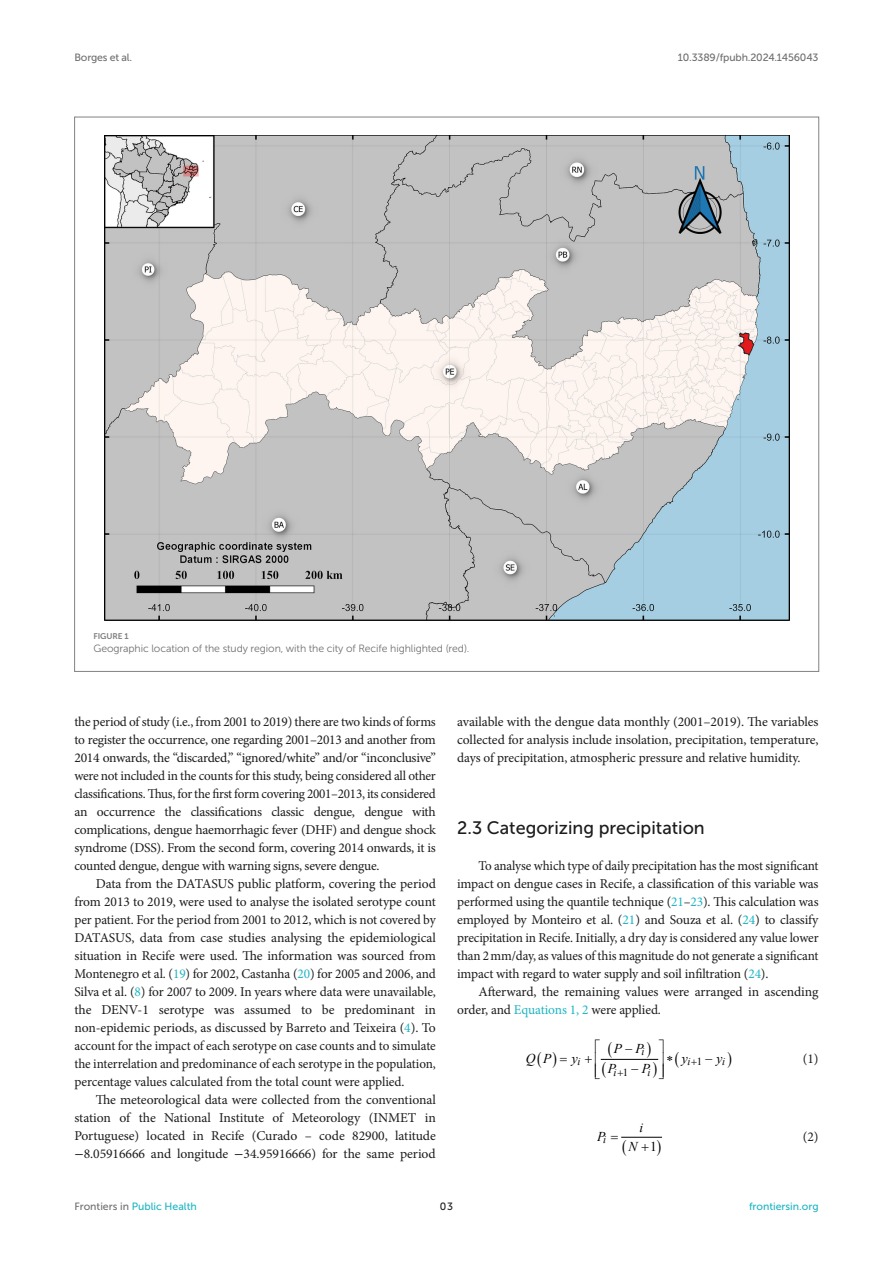
<style>
.page{position:relative;width:893px;height:1263px;background:#fff}
.page>*{position:absolute;margin:0;border:0;box-sizing:border-box;transform-origin:0 0}
.HEAD_2{font:18px "Museo Sans 500";color:#1b1c1b}
.TEXT{font:13.5px/18px "Minion Pro";letter-spacing:-.005em;color:#1b1c1b;text-align:justify}
.TEXT_FLUSH{font:13.5px/18px "Minion Pro";letter-spacing:-.02em;color:#1b1c1b;text-align:justify}
.spi-math-img{font:italic 13.5px "Times New Roman";color:#000}
.EQ{font:13.5px "Minion Pro";color:#1b1c1b}
.spi-math-img-2{font:13.5px "Times New Roman";color:#000}
.spi-math-img-3{font:italic 10.8px "Times New Roman";color:#000}
.spi-math-img-4{font:10.8px "Times New Roman";color:#000}
.FIG_LEG{font:10.5px "Museo Sans 300";letter-spacing:-.01em;color:#706f70}
.t1{font:10.5px "Museo Sans 500";color:#1db5c3}
.t2{font:10.5px "Museo Sans 500";letter-spacing:-.015em;color:#706f70}
.t3{font:10.5px "Museo Sans 500";color:#1b1c1b}
.FIG_HD{font:8.25px "Museo Sans 700";letter-spacing:-.01em;color:#7e7f7f}
.s1{color:#1db5c3}
.s2{font-family:"STIX General"}
.s3{color:#706f70}
</style>
<div class="page">
<hr style="left:601px;top:1059px;width:57px;height:1px;background:#000">
<hr style="left:622px;top:1137px;width:39px;height:1px;background:#000">
<img style="left:104px;top:136px;width:685px;height:484px">
<svg style="left:600px;top:1058px;width:32px;height:2px"></svg>
<svg style="left:647px;top:1058px;width:12px;height:2px"></svg>
<p class="t2" style="left:74px;top:51px;width:59px">Borges et al.</p>
<p class="t2" style="left:678px;top:51px;width:142px">10.3389/fpubh.2024.1456043</p>
<p class="FIG_HD" style="left:94px;top:631px;width:37px">FIGURE 1</p>
<p class="FIG_LEG" style="left:94px;top:643px;width:377px">Geographic location of the study region, with the city of Recife highlighted (red).</p>
<p class="TEXT_FLUSH" style="left:74px;top:713px;width:363px">the period of study (i.e., from 2001 to 2019) there are two kinds of forms to register the occurrence, one regarding 2001–2013 and another from 2014 onwards, the “discarded,” “ignored/white” and/or “inconclusive” were not included in the counts for this study, being considered all other classifications. Thus, for the first form covering 2001–2013, its considered an occurrence the classifications classic dengue, dengue with complications, dengue haemorrhagic fever (DHF) and dengue shock syndrome (DSS). From the second form, covering 2014 onwards, it is counted dengue, dengue with warning signs, severe dengue.</p>
<p class="TEXT" style="left:74px;top:875px;width:363px;text-indent:21px">Data from the DATASUS public platform, covering the period from 2013 to 2019, were used to analyse the isolated serotype count per patient. For the period from 2001 to 2012, which is not covered by DATASUS, data from case studies analysing the epidemiological situation in Recife were used. The information was sourced from Montenegro et al. (<span class="s1">19</span>) for 2002, Castanha (<span class="s1">20</span>) for 2005 and 2006, and Silva et al. (<span class="s1">8</span>) for 2007 to 2009. In years where data were unavailable, the DENV-1 serotype was assumed to be predominant in non-epidemic periods, as discussed by Barreto and Teixeira (<span class="s1">4</span>). To account for the impact of each serotype on case counts and to simulate the interrelation and predominance of each serotype in the population, percentage values calculated from the total count were applied.</p>
<p class="TEXT" style="left:74px;top:1091px;width:363px;text-indent:21px">The meteorological data were collected from the conventional station of the National Institute of Meteorology (INMET in Portuguese) located in Recife (Curado – code 82900, latitude <span class="s2">−</span>8.05916666 and longitude <span class="s2">−</span>34.95916666) for the same period</p>
<p class="TEXT" style="left:457px;top:713px;width:363px">available with the dengue data monthly (2001–2019). The variables collected for analysis include insolation, precipitation, temperature, days of precipitation, atmospheric pressure and relative humidity.</p>
<p class="HEAD_2" style="left:457px;top:818px;width:249px">2.3 Categorizing precipitation</p>
<p class="TEXT_FLUSH" style="left:457px;top:857px;width:363px;text-indent:21px">To analyse which type of daily precipitation has the most significant impact on dengue cases in Recife, a classification of this variable was performed using the quantile technique (<span class="s1">21</span>–<span class="s1">23</span>). This calculation was employed by Monteiro et al. (<span class="s1">21</span>) and Souza et al. (<span class="s1">24</span>) to classify precipitation in Recife. Initially, a dry day is considered any value lower than 2mm/day, as values of this magnitude do not generate a significant impact with regard to water supply and soil infiltration (<span class="s1">24</span>).</p>
<p class="TEXT" style="left:457px;top:983px;width:363px;text-indent:21px">Afterward, the remaining values were arranged in ascending order, and <span class="s1">Equations 1, 2</span> were applied.</p>
<p class="spi-math-img" style="left:614px;top:1039px;width:31px">P P</p>
<p class="spi-math-img-3" style="left:641px;top:1044px;width:4px">i</p>
<p class="spi-math-img" style="left:526px;top:1049px;width:27px">Q P</p>
<p class="spi-math-img" style="left:572px;top:1049px;width:7px">y</p>
<p class="spi-math-img" style="left:682px;top:1049px;width:7px">y</p>
<p class="spi-math-img" style="left:705px;top:1049px;width:19px">− y</p>
<p class="spi-math-img" style="left:608px;top:1059px;width:10px">P</p>
<p class="spi-math-img" style="left:631px;top:1059px;width:20px">−P</p>
<p class="spi-math-img-4" style="left:697px;top:1054px;width:7px">1</p>
<p class="spi-math-img-3" style="left:578px;top:1054px;width:4px">i</p>
<p class="spi-math-img-3" style="left:687px;top:1054px;width:4px">i</p>
<p class="spi-math-img-3" style="left:722px;top:1054px;width:4px">i</p>
<p class="spi-math-img-3" style="left:613px;top:1065px;width:4px">i</p>
<p class="spi-math-img-3" style="left:647px;top:1065px;width:4px">i</p>
<p class="spi-math-img-4" style="left:623px;top:1064px;width:7px">1</p>
<p class="spi-math-img" style="left:597px;top:1127px;width:10px">P</p>
<p class="spi-math-img-3" style="left:603px;top:1132px;width:4px">i</p>
<p class="spi-math-img" style="left:640px;top:1118px;width:5px">i</p>
<p class="spi-math-img" style="left:628px;top:1137px;width:11px">N</p>
<p class="spi-math-img-2" style="left:650px;top:1137px;width:8px">1</p>
<p class="EQ" style="left:803px;top:1049px;width:17px">(1)</p>
<p class="EQ" style="left:803px;top:1127px;width:17px">(2)</p>
<p class="t1" style="left:74px;top:1200px;width:124px"><span class="s3">Frontiers in</span> Public Health</p>
<p class="t3" style="left:440px;top:1200px;width:15px">03</p>
<p class="t1" style="left:749px;top:1200px;width:71px">frontiersin.org</p>
</div>
